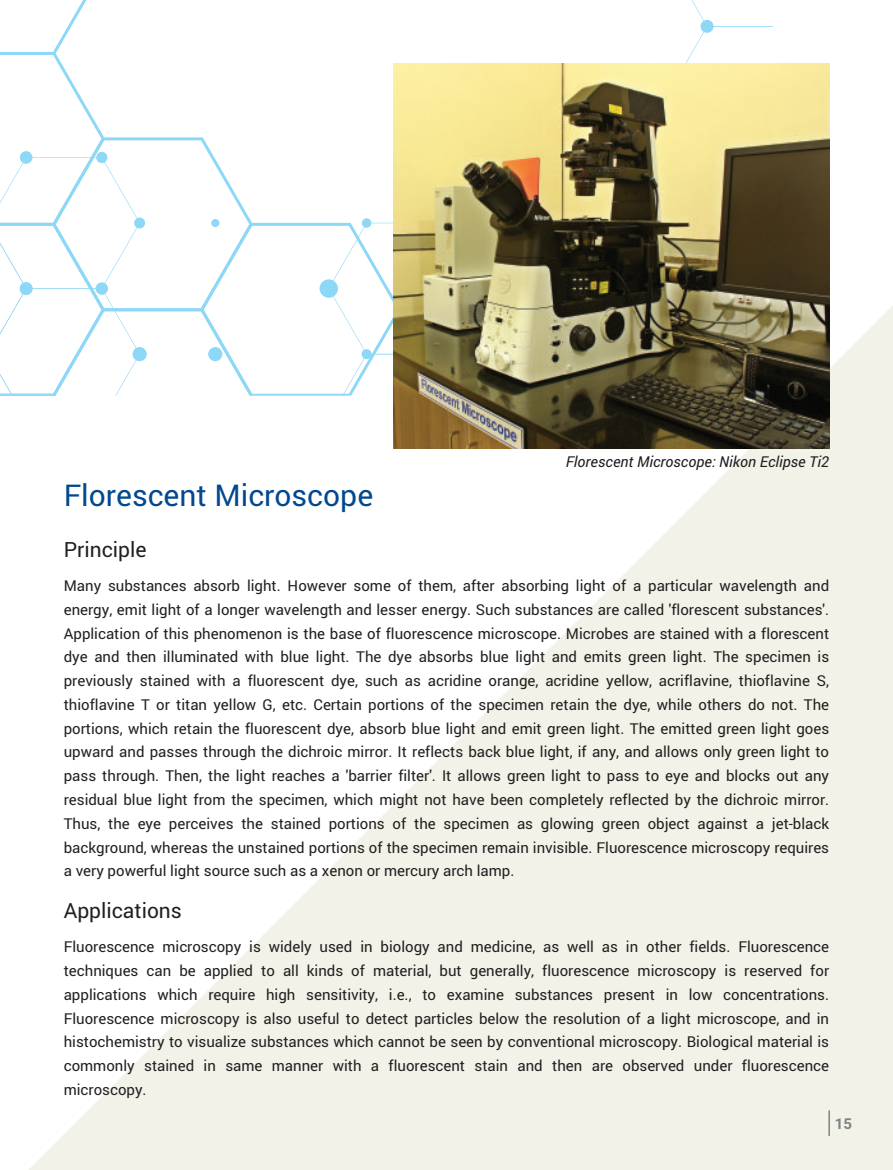
<style>
.page{position:relative;width:893px;height:1170px;background:#fff}
.page>*{position:absolute;margin:0;border:0;box-sizing:border-box;transform-origin:0 0}
.t1{font:30px "Roboto";color:#01498e}
.t2{font:21px "Roboto";color:#231f20}
.t3{font:15px/23.7px "Roboto";color:#231f20;text-align:justify}
.t4{font:italic 15px "Roboto";color:#231f20}
.t5{font:700 15px "Roboto";color:#808285}
</style>
<div class="page">
<img style="left:0;top:63px;width:893px;height:1106px">
<svg style="left:0;top:0;width:773px;height:395px"></svg>
<div style="left:701px;top:20px;width:12px;height:13px;background:#8dd7f7;border-radius:50%"></div>
<div style="left:211px;top:219px;width:8px;height:8px;background:#8dd7f7;border-radius:50%"></div>
<div style="left:362px;top:218px;width:9px;height:10px;background:#8dd7f7;border-radius:50%"></div>
<div style="left:320px;top:279px;width:18px;height:19px;background:#8dd7f7;border-radius:50%"></div>
<div style="left:362px;top:349px;width:10px;height:10px;background:#8dd7f7;border-radius:50%"></div>
<div style="left:134px;top:217px;width:11px;height:11px;background:#8dd7f7;border-radius:50%"></div>
<div style="left:208px;top:347px;width:14px;height:14px;background:#8dd7f7;border-radius:50%"></div>
<div style="left:133px;top:347px;width:14px;height:14px;background:#8dd7f7;border-radius:50%"></div>
<div style="left:96px;top:152px;width:11px;height:11px;background:#8dd7f7;border-radius:50%"></div>
<div style="left:96px;top:282px;width:12px;height:13px;background:#8dd7f7;border-radius:50%"></div>
<div style="left:20px;top:151px;width:12px;height:13px;background:#8dd7f7;border-radius:50%"></div>
<div style="left:20px;top:282px;width:13px;height:13px;background:#8dd7f7;border-radius:50%"></div>
<img style="left:394px;top:64px;width:435px;height:384px">
<hr style="left:828px;top:1110px;width:2px;height:25px;background:#808285">
<h1 class="t1" style="left:64px;top:474px;width:311px">Florescent Microscope</h1>
<p class="t4" style="left:566px;top:451px;width:265px">Florescent Microscope: Nikon Eclipse Ti2</p>
<h2 class="t2" style="left:64px;top:535px;width:84px">Principle</h2>
<p class="t3" style="left:64px;top:573px;width:767px">Many substances absorb light. However some of them, after absorbing light of a particular wavelength and energy, emit light of a longer wavelength and lesser energy. Such substances are called 'florescent substances'.<br>Application of this phenomenon is the base of fluorescence microscope. Microbes are stained with a florescent dye and then illuminated with blue light. The dye absorbs blue light and emits green light. The specimen is previously stained with a fluorescent dye, such as acridine orange, acridine yellow, acriflavine, thioflavine S, thioflavine T or titan yellow G, etc. Certain portions of the specimen retain the dye, while others do not. The portions, which retain the fluorescent dye, absorb blue light and emit green light. The emitted green light goes upward and passes through the dichroic mirror. It reflects back blue light, if any, and allows only green light to pass through. Then, the light reaches a 'barrier filter'. It allows green light to pass to eye and blocks out any residual blue light from the specimen, which might not have been completely reflected by the dichroic mirror.<br>Thus, the eye perceives the stained portions of the specimen as glowing green object against a jet-black background, whereas the unstained portions of the specimen remain invisible. Fluorescence microscopy requires a very powerful light source such as a xenon or mercury arch lamp.</p>
<h2 class="t2" style="left:64px;top:895px;width:120px">Applications</h2>
<p class="t3" style="left:64px;top:934px;width:767px">Fluorescence microscopy is widely used in biology and medicine, as well as in other fields. Fluorescence techniques can be applied to all kinds of material, but generally, fluorescence microscopy is reserved for applications which require high sensitivity, i.e., to examine substances present in low concentrations.<br>Fluorescence microscopy is also useful to detect particles below the resolution of a light microscope, and in histochemistry to visualize substances which cannot be seen by conventional microscopy. Biological material is commonly stained in same manner with a fluorescent stain and then are observed under fluorescence microscopy.</p>
<p class="t5" style="left:835px;top:1117px;width:19px">15</p>
</div>
